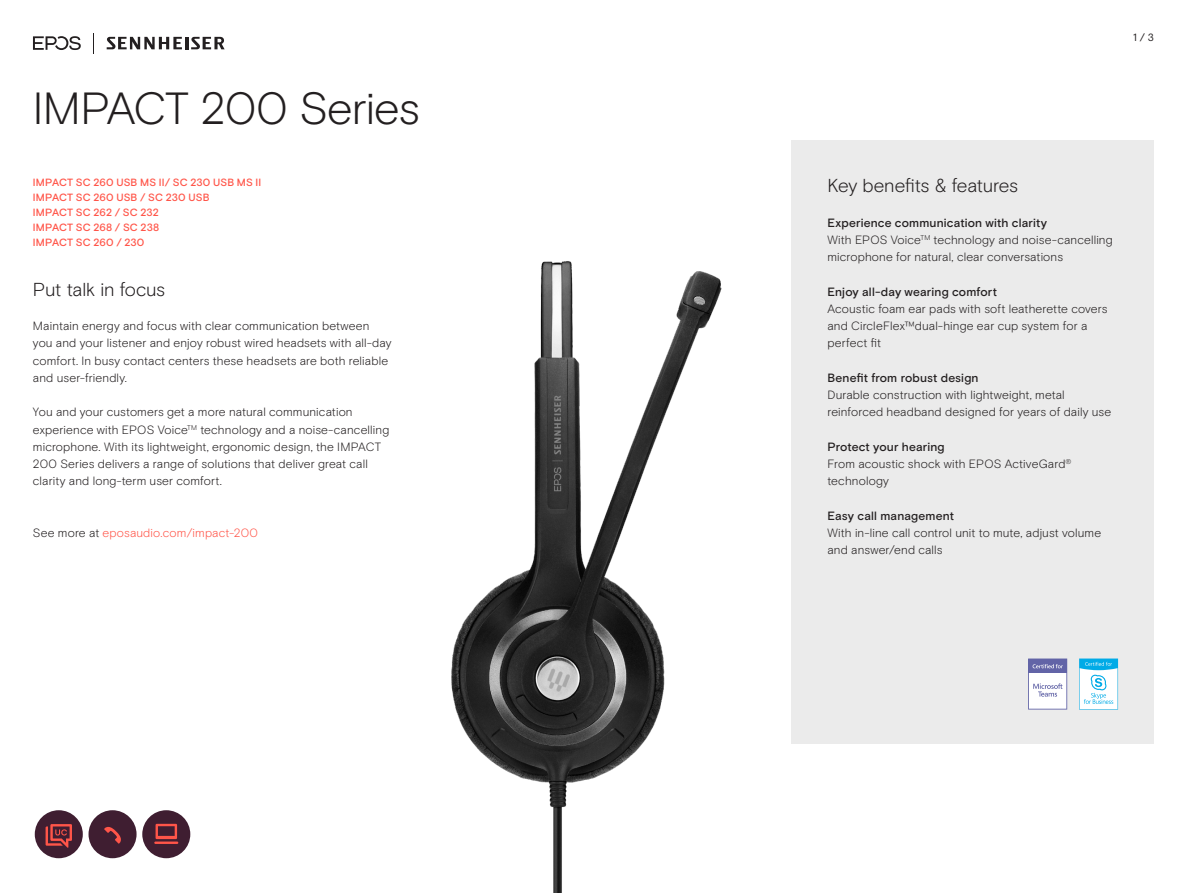
<style>
.page{position:relative;width:1187px;height:893px;background:#fff}
.page>*{position:absolute;margin:0;border:0;box-sizing:border-box;transform-origin:0 0}
.EPOS_headline_32_reg{font:300 45px "EPOS Basis";letter-spacing:-.025em;color:#231f20}
.EPOS_lead_intro_12_5{font:300 18.75px "EPOS Basis";letter-spacing:-.01em;color:#231f20}
.EPOS_bodytext{font:300 12px/17.2px "EPOS Basis";letter-spacing:.01em;color:#231f20}
.EPOS_bodytext-2{font:300 12px "EPOS Basis";letter-spacing:.01em;color:#ff5549}
.EPOS_bodytext-3{font:500 10.5px "EPOS Basis";letter-spacing:.015em;color:#ff5549}
.t1{font:10.5px "EPOS Basis";color:#231f20}
.s1{color:#231f20}
.s2{font-weight:500}
</style>
<div class="page">
<img style="left:451px;top:261px;width:271px;height:632px">
<svg style="left:93px;top:33px;width:1px;height:20px"></svg>
<svg style="left:107px;top:37px;width:118px;height:12px"></svg>
<svg style="left:33px;top:36px;width:48px;height:14px"></svg>
<div style="left:791px;top:140px;width:362px;height:604px;background:#ebebeb"></div>
<div style="left:35px;top:810px;width:48px;height:48px;background:#3f1e31;border-radius:50%"></div>
<svg style="left:46px;top:824px;width:26px;height:24px"></svg>
<div style="left:88px;top:810px;width:48px;height:48px;background:#3f1e31;border-radius:50%"></div>
<svg style="left:104px;top:826px;width:17px;height:18px"></svg>
<div style="left:142px;top:810px;width:48px;height:48px;background:#3f1e31;border-radius:50%"></div>
<svg style="left:155px;top:824px;width:22px;height:15px"></svg>
<hr style="left:154px;top:841px;width:24px;height:3px;background:#ff5549">
<svg style="left:1079px;top:658px;width:38px;height:52px;background:#b3e5f7"></svg>
<svg style="left:1028px;top:658px;width:39px;height:52px;background:#c7c8df"></svg>
<p class="EPOS_headline_32_reg" style="left:33px;top:82px;width:388px">IMPACT 200 Series</p>
<p class="EPOS_bodytext-3" style="left:33px;top:176px;width:230px">IMPACT SC 260 USB MS II/ SC 230 USB MS II</p>
<p class="EPOS_bodytext-3" style="left:33px;top:191px;width:178px">IMPACT SC 260 USB / SC 230 USB</p>
<p class="EPOS_bodytext-3" style="left:33px;top:206px;width:127px">IMPACT SC 262 / SC 232</p>
<p class="EPOS_bodytext-3" style="left:33px;top:221px;width:128px">IMPACT SC 268 / SC 238</p>
<p class="EPOS_bodytext-3" style="left:33px;top:236px;width:113px">IMPACT SC 260 / 230</p>
<p class="EPOS_lead_intro_12_5" style="left:33px;top:278px;width:134px">Put talk in focus</p>
<p class="EPOS_bodytext" style="left:33px;top:317px;width:360px">Maintain energy and focus with clear communication between you and your listener and enjoy robust wired headsets with all-day comfort. In busy contact centers these headsets are both reliable and user-friendly.</p>
<p class="EPOS_bodytext" style="left:33px;top:404px;width:358px">You and your customers get a more natural communication experience with EPOS Voice<sup>TM</sup> technology and a noise-cancelling microphone. With its lightweight, ergonomic design, the IMPACT 200 Series delivers a range of solutions that deliver great call clarity and long-term user comfort.</p>
<p class="EPOS_bodytext-2" style="left:33px;top:526px;width:226px"><span class="s1">See more at</span> eposaudio.com/impact-200</p>
<p class="t1" style="left:1132px;top:31px;width:22px">1 / 3</p>
<p class="EPOS_lead_intro_12_5" style="left:827px;top:174px;width:192px">Key benefits &amp; features</p>
<p class="EPOS_bodytext" style="left:827px;top:214px;width:287px"><span class="s2">Experience communication with clarity<br></span>With EPOS Voice<sup>TM</sup> technology and noise-cancelling microphone for natural, clear conversations</p>
<p class="EPOS_bodytext" style="left:827px;top:283px;width:281px"><span class="s2">Enjoy all-day wearing comfort<br></span>Acoustic foam ear pads with soft leatherette covers and CircleFlex™dual-hinge ear cup system for a perfect fit</p>
<p class="EPOS_bodytext" style="left:827px;top:369px;width:285px"><span class="s2">Benefit from robust design<br></span>Durable construction with lightweight, metal reinforced headband designed for years of daily use</p>
<p class="EPOS_bodytext" style="left:827px;top:438px;width:245px"><span class="s2">Protect your hearing<br></span>From acoustic shock with EPOS ActiveGard<sup>® </sup>technology</p>
<p class="EPOS_bodytext" style="left:827px;top:507px;width:275px"><span class="s2">Easy call management<br></span>With in-line call control unit to mute, adjust volume and answer/end calls</p>
</div>
